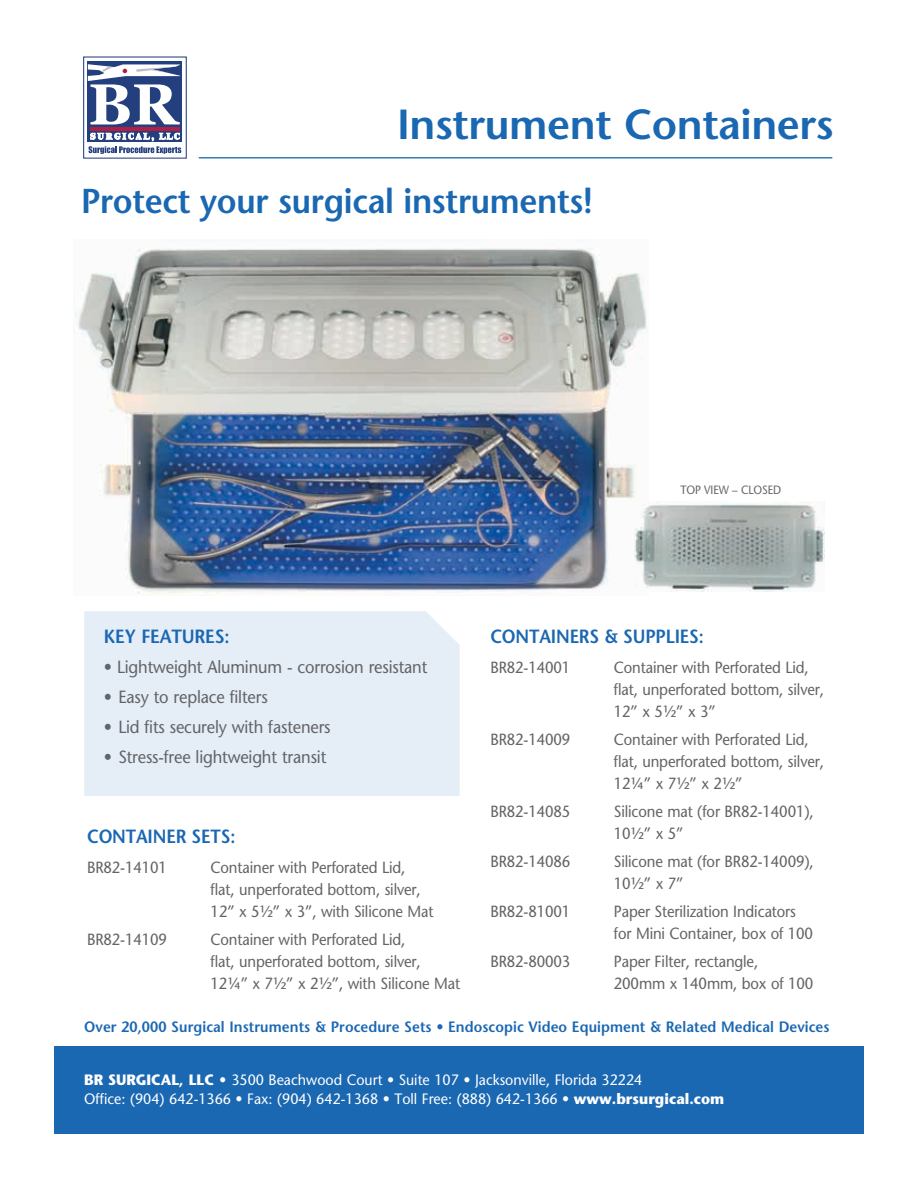
<style>
.page{position:relative;width:918px;height:1188px;background:#fff}
.page>*{position:absolute;margin:0;border:0;box-sizing:border-box;transform-origin:0 0}
.t1{font:600 42px "Stone Sans";letter-spacing:-.01em;color:#1a67b2}
.t2{font:600 34.5px "Stone Sans";letter-spacing:-.01em;color:#1a67b2;scale:.95 1}
.t3{font:600 19.05px "Stone Sans";letter-spacing:-.01em;color:#1a67b2;scale:.92 1}
.t4{font:600 19.05px "Stone Sans";letter-spacing:-.01em;color:#1a67b2;scale:.93 1}
.t5{font:17.7px "Stone Sans";letter-spacing:-.01em;color:#636466;scale:.93 1}
.t6{font:16.2px/22px "Stone Sans";letter-spacing:-.01em;color:#636466;scale:.92 1}
.t7{font:15px/19.5px "Stone Sans";color:#fff;scale:.95 1}
.t8{font:600 15px "Stone Sans";letter-spacing:.005em;color:#1a67b2;scale:.95 1}
.t9{font:12px "Stone Sans";letter-spacing:-.01em;color:#636466;scale:.92 1}
.s1{font-weight:700}
</style>
<div class="page">
<div style="left:84px;top:611px;width:376px;height:185px;background:#e5edf7"></div>
<img style="left:75px;top:248px;width:572px;height:348px">
<div style="left:54px;top:1046px;width:809px;height:88px;background:#1a67b2"></div>
<div style="left:83px;top:56px;width:104px;height:103px;border:1px solid #243f7d"></div>
<div style="left:88px;top:61px;width:94px;height:81px;background:linear-gradient(to right,#243f7d,#243f7d)"></div>
<hr style="left:90px;top:127px;width:90px;height:4px;background:#b21e44">
<svg style="left:88px;top:64px;width:92px;height:60px"></svg>
<svg style="left:88px;top:133px;width:93px;height:21px"></svg>
<hr style="left:199px;top:157px;width:633px;height:1px;background:#1a67b2">
<img style="left:635px;top:502px;width:189px;height:90px">
<h1 class="t1" style="left:397px;top:99px;width:438px">Instrument Containers</h1>
<h2 class="t2" style="left:81px;top:181px;width:540px">Protect your surgical instruments!</h2>
<p class="t9" style="left:680px;top:482px;width:111px">TOP VIEW – CLOSED</p>
<p class="t4" style="left:104px;top:625px;width:137px">KEY FEATURES:</p>
<p class="t5" style="left:104px;top:656px;width:349px">• Lightweight Aluminum - corrosion resistant</p>
<p class="t5" style="left:104px;top:686px;width:178px">• Easy to replace filters</p>
<p class="t5" style="left:104px;top:716px;width:245px">• Lid fits securely with fasteners</p>
<p class="t5" style="left:104px;top:746px;width:241px">• Stress-free lightweight transit</p>
<p class="t3" style="left:87px;top:825px;width:163px">CONTAINER SETS:</p>
<p class="t6" style="left:87px;top:856px;width:88px">BR82-14101</p>
<p class="t6" style="left:211px;top:856px;width:244px">Container with Perforated Lid, flat, unperforated bottom, silver,<br>12” x 5½” x 3”, with Silicone Mat</p>
<p class="t6" style="left:87px;top:928px;width:88px">BR82-14109</p>
<p class="t6" style="left:211px;top:928px;width:273px">Container with Perforated Lid,<br>flat, unperforated bottom, silver,<br>12¼” x 7½” x 2½”, with Silicone Mat</p>
<p class="t3" style="left:490px;top:625px;width:234px">CONTAINERS &amp; SUPPLIES:</p>
<p class="t6" style="left:490px;top:656px;width:88px">BR82-14001</p>
<p class="t6" style="left:614px;top:656px;width:230px">Container with Perforated Lid, flat, unperforated bottom, silver,<br>12” x 5½” x 3”</p>
<p class="t6" style="left:490px;top:728px;width:88px">BR82-14009</p>
<p class="t6" style="left:614px;top:728px;width:230px">Container with Perforated Lid, flat, unperforated bottom, silver,<br>12¼” x 7½” x 2½”</p>
<p class="t6" style="left:490px;top:800px;width:88px">BR82-14085</p>
<p class="t6" style="left:614px;top:800px;width:219px">Silicone mat (for BR82-14001),<br>10½” x 5”</p>
<p class="t6" style="left:490px;top:850px;width:88px">BR82-14086</p>
<p class="t6" style="left:614px;top:850px;width:219px">Silicone mat (for BR82-14009),<br>10½” x 7”</p>
<p class="t6" style="left:490px;top:900px;width:88px">BR82-81001</p>
<p class="t6" style="left:614px;top:900px;width:218px">Paper Sterilization Indicators for Mini Container, box of 100</p>
<p class="t6" style="left:490px;top:950px;width:88px">BR82-80003</p>
<p class="t6" style="left:614px;top:950px;width:218px">Paper Filter, rectangle,<br>200mm x 140mm, box of 100</p>
<p class="t8" style="left:84px;top:1018px;width:786px">Over 20,000 Surgical Instruments &amp; Procedure Sets • Endoscopic Video Equipment &amp; Related Medical Devices</p>
<p class="t7" style="left:84px;top:1070px;width:675px"><span class="s1">BR SURGICAL, LLC •</span> 3500 Beachwood Court • Suite 107 • Jacksonville, Florida 32224<br>Office: (904) 642-1366 • Fax: (904) 642-1368 • Toll Free: (888) 642-1366 • <span class="s1">www.brsurgical.com</span></p>
</div>
